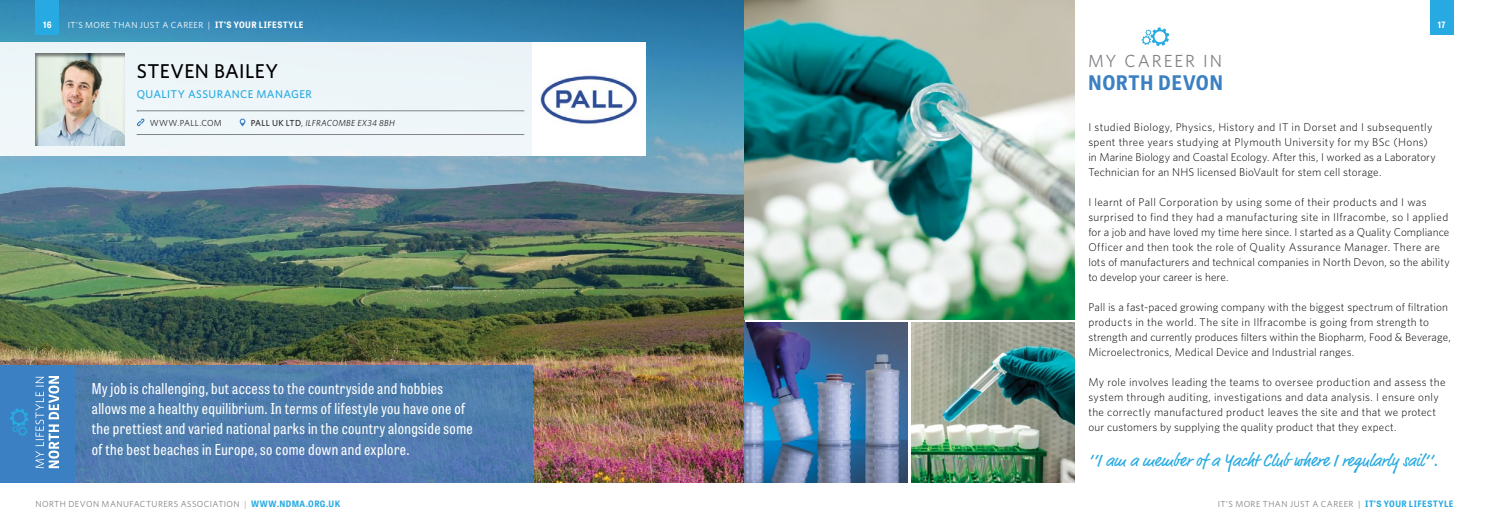
<style>
.page{position:relative;width:1489px;height:525px;background:#fff}
.page>*{position:absolute;margin:0;border:0;box-sizing:border-box;transform-origin:0 0}
.t1{font:500 20px "Whitney";letter-spacing:.015em;color:#000}
.t2{font:700 20px "Tablet Gothic Narrow";letter-spacing:.03em;color:#3b80c2}
.t3{font:17.5px "Market OT";letter-spacing:.005em;color:#27aae1}
.t4{font:17.5px "Whitney";letter-spacing:.11em;color:#808285}
.t5{font:15px/20px "Tablet Gothic Condensed";letter-spacing:.025em;color:#fff}
.t6{font:300 11.25px/15px "Whitney";letter-spacing:.02em;color:#000}
.t7{font:500 11.25px "Whitney";letter-spacing:.035em;color:#27aae1}
.t8{font:8.75px "Whitney";letter-spacing:.05em;color:#808285}
.t9{font:8.75px "Whitney";letter-spacing:.045em;color:#fff}
.t10{font:italic 8.75px "Whitney";letter-spacing:.035em;color:#292829}
.t11{font:8.75px "Whitney";letter-spacing:.03em;color:#292829}
.t12{font:700 8.75px "Tablet Gothic Narrow";color:#fff}
.s1{font-family:"Tablet Gothic Narrow";font-weight:700}
.s2{font-weight:500;font-style:normal}
.s3{font-style:normal}
.s4{font-weight:300}
.s5{font-family:"Tablet Gothic Narrow";font-weight:700;color:#27aae1}
</style>
<div class="page">
<img style="left:0;top:0;width:744px;height:482px">
<div style="left:0;top:43px;width:535px;height:113px;background:#eef6f9"></div>
<div style="left:532px;top:43px;width:113px;height:113px;background:#fff"></div>
<div style="left:35px;top:0;width:24px;height:34px;background:#27aae1"></div>
<svg style="left:137px;top:118px;width:8px;height:8px"></svg>
<svg style="left:240px;top:118px;width:5px;height:8px"></svg>
<div style="left:34px;top:51px;width:92px;height:95px;background:#000;opacity:.5"></div>
<svg style="left:137px;top:111px;width:387px;height:1px"></svg>
<svg style="left:137px;top:134px;width:387px;height:1px"></svg>
<div style="left:0;top:365px;width:532px;height:117px;background:#507dae"></div>
<div style="left:0;top:365px;width:74px;height:117px;background:#3b80c2"></div>
<div style="left:1429px;top:0;width:24px;height:34px;background:#27aae1"></div>
<img style="left:744px;top:0;width:330px;height:319px">
<svg style="left:10px;top:408px;width:18px;height:27px"></svg>
<svg style="left:35px;top:376px;width:24px;height:92px"></svg>
<svg style="left:1141px;top:27px;width:28px;height:19px"></svg>
<img style="left:540px;top:75px;width:98px;height:49px">
<img style="left:744px;top:322px;width:163px;height:160px">
<img style="left:911px;top:322px;width:163px;height:160px">
<p class="t12" style="left:43px;top:19px;width:10px">16</p>
<p class="t9" style="left:68px;top:19px;width:237px">IT’S MORE THAN JUST A CAREER | <span class="s1">IT’S YOUR LIFESTYLE</span></p>
<p class="t1" style="left:137px;top:58px;width:143px">STEVEN BAILEY</p>
<p class="t7" style="left:137px;top:87px;width:176px">QUALITY ASSURANCE MANAGER</p>
<p class="t10" style="left:251px;top:117px;width:145px"><span class="s2">PALL UK LTD</span><span class="s3">,</span> ILFRACOMBE EX34 8BH</p>
<p class="t11" style="left:150px;top:117px;width:74px">WWW.PALL.COM</p>
<p class="t5" style="left:92px;top:378px;width:382px">My job is challenging, but access to the countryside and hobbies allows me a healthy equilibrium. In terms of lifestyle you have one of the prettiest and varied national parks in the country alongside some of the best beaches in Europe, so come down and explore.</p>
<p class="t8" style="left:35px;top:498px;width:306px">NORTH DEVON MANUFACTURERS ASSOCIATION <span class="s4">|</span> <span class="s5">WWW.NDMA.ORG.UK</span></p>
<p class="t4" style="left:1087px;top:49px;width:136px">MY CAREER IN</p>
<p class="t2" style="left:1087px;top:68px;width:137px">NORTH DEVON</p>
<p class="t12" style="left:1437px;top:19px;width:9px">17</p>
<p class="t6" style="left:1088px;top:119px;width:349px">I studied Biology, Physics, History and IT in Dorset and I subsequently spent three years studying at Plymouth University for my BSc (Hons) in Marine Biology and Coastal Ecology. After this, I worked as a Laboratory Technician for an NHS licensed BioVault for stem cell storage.</p>
<p class="t6" style="left:1088px;top:194px;width:363px">I learnt of Pall Corporation by using some of their products and I was surprised to find they had a manufacturing site in Ilfracombe, so I applied for a job and have loved my time here since. I started as a Quality Compliance Officer and then took the role of Quality Assurance Manager. There are lots of manufacturers and technical companies in North Devon, so the ability to develop your career is here.</p>
<p class="t6" style="left:1088px;top:299px;width:364px">Pall is a fast-paced growing company with the biggest spectrum of filtration products in the world. The site in Ilfracombe is going from strength to strength and currently produces filters within the Biopharm, Food &amp; Beverage, Microelectronics, Medical Device and Industrial ranges.</p>
<p class="t6" style="left:1088px;top:374px;width:359px">My role involves leading the teams to oversee production and assess the system through auditing, investigations and data analysis. I ensure only the correctly manufactured product leaves the site and that we protect our customers by supplying the quality product that they expect.</p>
<p class="t3" style="left:1088px;top:450px;width:351px">‘‘I am a member of a Yacht Club where I regularly sail’’.</p>
<p class="t8" style="left:1217px;top:498px;width:237px">IT’S MORE THAN JUST A CAREER | <span class="s5">IT’S YOUR LIFESTYLE</span></p>
</div>
